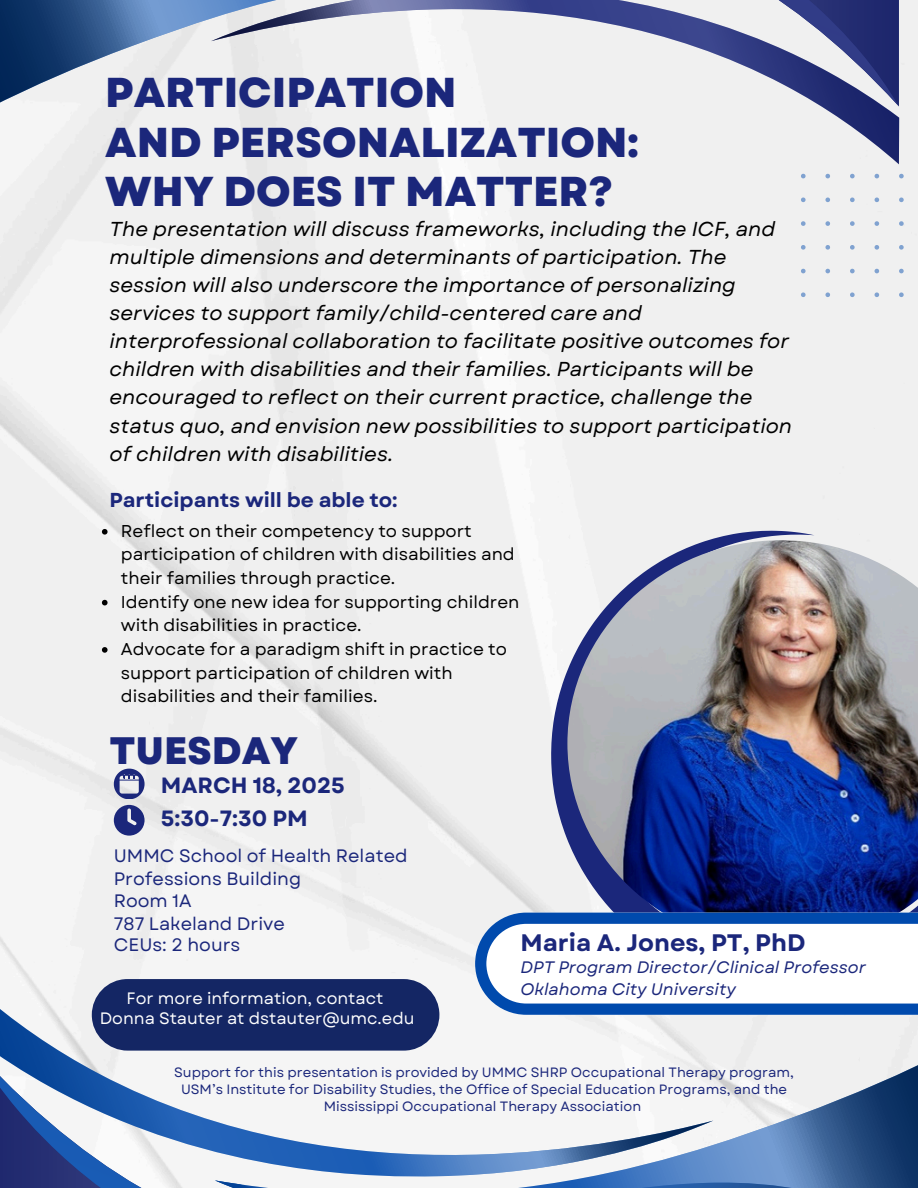
<style>
.page{position:relative;width:918px;height:1188px;background:#fff}
.page>*{position:absolute;margin:0;border:0;box-sizing:border-box;transform-origin:0 0}
.t1{font:800 41.7px/49.5px "Garet";color:#1b277b}
.t2{font:800 38.25px "Garet";color:#1b277b}
.t3{font:700 23.85px "Garet";color:#1b277b}
.t4{font:700 22.05px "Garet";color:#1b277b}
.t5{font:italic 20.1px/28.2px "Garet";color:#000}
.t6{font:700 20.1px "Garet";color:#1b277b}
.t7{font:18px/22.5px "Garet";color:#1b277b}
.t8{font:17.1px/23.7px "Garet";color:#000}
.t9{font:italic 16.65px/22.5px "Garet";color:#1b277b}
.t10{font:16.5px/20.2px "Garet";color:#fefefe;text-align:center}
.t11{font:13.5px/16.8px "Garet";color:#1b277b;text-align:center}
</style>
<div class="page">
<div style="left:0;top:0;width:918px;height:1048px;background:#f0f0f0"></div>
<svg style="left:713px;top:1048px;width:205px;height:101px;fill:#efefef"></svg>
<svg style="left:0;top:989px;width:713px;height:199px;fill:#f5f5f5"></svg>
<svg style="left:215px;top:1149px;width:703px;height:39px"></svg>
<svg style="left:114px;top:769px;width:30px;height:30px"></svg>
<svg style="left:114px;top:805px;width:30px;height:30px"></svg>
<svg style="left:551px;top:531px;width:367px;height:382px;fill:#f0f0f0"></svg>
<img style="left:567px;top:540px;width:351px;height:373px">
<svg style="left:475px;top:913px;width:443px;height:102px"></svg>
<svg style="left:0;top:15px;width:211px;height:94px"></svg>
<svg style="left:211px;top:0;width:688px;height:164px;fill:#f0f0f0"></svg>
<svg style="left:0;top:0;width:676px;height:15px;background:#6c7fad"></svg>
<div style="left:801px;top:174px;width:117px;height:123px;background:#f0f0f0"></div>
<div style="left:92px;top:979px;width:347px;height:72px;background:#142664;border-radius:36px"></div>
<svg style="left:102px;top:529px;width:6px;height:6px"></svg>
<svg style="left:102px;top:600px;width:6px;height:5px"></svg>
<svg style="left:102px;top:647px;width:6px;height:6px"></svg>
<h4 class="t1" style="left:105px;top:68px;width:535px">PARTICIPATION<br>AND PERSONALIZATION:<br>WHY DOES IT MATTER?</h4>
<p class="t5" style="left:110px;top:215px;width:684px">The presentation will discuss frameworks, including the ICF, and multiple dimensions and determinants of participation. The session will also underscore the importance of personalizing services to support family/child-centered care and interprofessional collaboration to facilitate positive outcomes for children with disabilities and their families. Participants will be encouraged to reflect on their current practice, challenge the status quo, and envision new possibilities to support participation of children with disabilities.</p>
<h2 class="t6" style="left:110px;top:486px;width:290px">Participants will be able to:</h2>
<p class="t8" style="left:121px;top:519px;width:395px">Reflect on their competency to support participation of children with disabilities and their families through practice.</p>
<h2 class="t8" style="left:121px;top:590px;width:400px">Identify one new idea for supporting children with disabilities in practice.</h2>
<h6 class="t8" style="left:121px;top:637px;width:388px">Advocate for a paradigm shift in practice to support participation of children with disabilities and their families.</h6>
<h1 class="t2" style="left:110px;top:723px;width:190px">TUESDAY</h1>
<h5 class="t4" style="left:161px;top:769px;width:186px">MARCH 18, 2025</h5>
<p class="t4" style="left:161px;top:803px;width:148px">5:30-7:30 PM</p>
<p class="t7" style="left:114px;top:845px;width:295px">UMMC School of Health Related<br>Professions Building<br>Room 1A<br>787 Lakeland Drive</p>
<h1 class="t7" style="left:114px;top:934px;width:128px">CEUs: 2 hours</h1>
<p class="t10" style="left:100px;top:988px;width:316px">For more information, contact<br>Donna Stauter at dstauter@umc.edu</p>
<p class="t3" style="left:521px;top:925px;width:286px">Maria A. Jones, PT, PhD</p>
<p class="t9" style="left:521px;top:956px;width:347px">DPT Program Director/Clinical Professor<br>Oklahoma City University</p>
<p class="t11" style="left:174px;top:1064px;width:621px">Support for this presentation is provided by UMMC SHRP Occupational Therapy program,<br>USM’s Institute for Disability Studies, the Office of Special Education Programs, and the<br>Mississippi Occupational Therapy Association</p>
</div>
